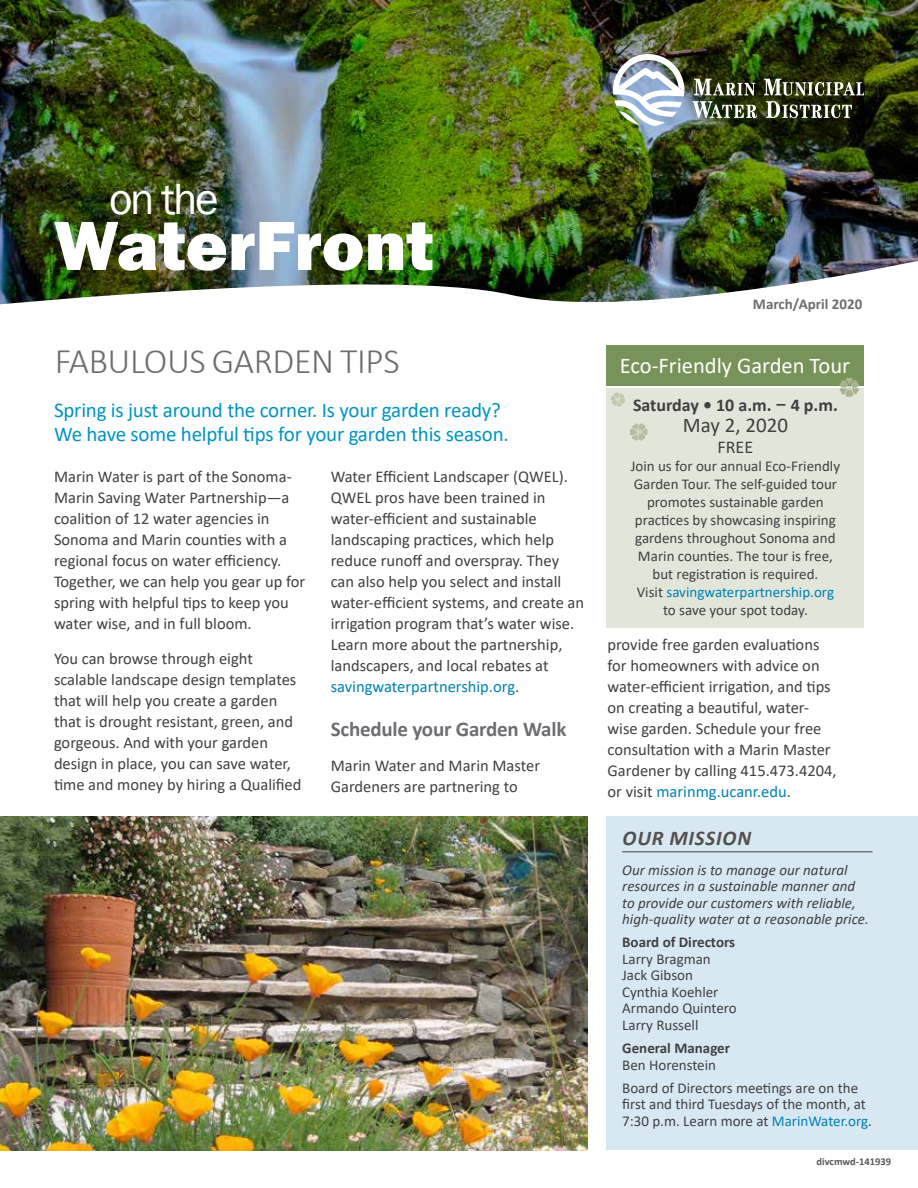
<style>
.page{position:relative;width:918px;height:1188px;background:#fff}
.page>*{position:absolute;margin:0;border:0;box-sizing:border-box;transform-origin:0 0}
.t1{font:800 72px "Franklin Gothic";color:#fff}
.t2{font:45px "Franklin Gothic";color:#fff}
.t3{font:300 36px "Calibri";letter-spacing:-.01em;color:#6d6e71}
.t4{font:22.5px "Calibri";color:#fff}
.t5{font:21px/24px "Calibri";letter-spacing:-.01em;color:#0095c0}
.t6{font:700 21px "Calibri";letter-spacing:-.01em;color:#6d6e71}
.t7{font:italic 700 21px "Calibri";letter-spacing:.04em;color:#53504f}
.t8{font:21px "Calibri";color:#414042}
.t9{font:700 18px "Calibri";color:#414042}
.t10{font:18px "Calibri";color:#414042}
.t11{font:16.5px/21px "Calibri";color:#414042}
.t12{font:15px/18px "Calibri";color:#414042}
.t13{font:italic 15px/16.5px "Calibri";color:#414042}
.t14{font:700 15px "Calibri";color:#414042}
.t15{font:700 15px "Calibri";color:#6d6e71}
.t16{font:700 10.5px "Calibri";color:#58595b}
.s1{color:#0081b0}
.s2{font-family:"Franklin Gothic";font-weight:500}
</style>
<div class="page">
<img style="left:0;top:0;width:918px;height:258px">
<svg style="left:693px;top:79px;width:64px;height:39px"></svg>
<svg style="left:764px;top:79px;width:100px;height:39px;background:#5a5e48"></svg>
<img style="left:613px;top:54px;width:72px;height:72px">
<img style="left:0;top:258px;width:918px;height:88px">
<img style="left:0;top:816px;width:587px;height:334px">
<div style="left:606px;top:816px;width:312px;height:334px;background:#d8e8f2"></div>
<div style="left:606px;top:388px;width:258px;height:239px;background:#e2e6da"></div>
<div style="left:606px;top:346px;width:258px;height:40px;background:#78935a"></div>
<hr style="left:622px;top:851px;width:251px;height:1px;background:#53504f">
<svg style="left:630px;top:423px;width:18px;height:18px"></svg>
<svg style="left:840px;top:378px;width:19px;height:19px"></svg>
<svg style="left:611px;top:392px;width:14px;height:15px"></svg>
<h2 class="t2" style="left:109px;top:171px;width:111px">on the</h2>
<h1 class="t1" style="left:54px;top:199px;width:381px">WaterFront</h1>
<h3 class="t3" style="left:55px;top:338px;width:347px">FABULOUS GARDEN TIPS</h3>
<p class="t5" style="left:54px;top:397px;width:456px">Spring is just around the corner. Is your garden ready?<br>We have some helpful tips for your garden this season.</p>
<p class="t11" style="left:54px;top:466px;width:253px">Marin Water is part of the Sonoma-Marin Saving Water Partnership—a coalition of 12 water agencies in Sonoma and Marin counties with a regional focus on water efficiency.<br>Together, we can help you gear up for spring with helpful tips to keep you water wise, and in full bloom.</p>
<p class="t11" style="left:54px;top:647px;width:249px">You can browse through eight scalable landscape design templates that will help you create a garden that is drought resistant, green, and gorgeous. And with your garden design in place, you can save water, time and money by hiring a Qualified</p>
<p class="t11" style="left:331px;top:466px;width:255px">Water Efficient Landscaper (QWEL).<br>QWEL pros have been trained in water-efficient and sustainable landscaping practices, which help reduce runoff and overspray. They can also help you select and install water-efficient systems, and create an irrigation program that’s water wise.<br>Learn more about the partnership, landscapers, and local rebates at <span class="s1">savingwaterpartnership.org</span>.</p>
<p class="t6" style="left:331px;top:715px;width:237px">Schedule your Garden Walk</p>
<p class="t11" style="left:331px;top:754px;width:211px">Marin Water and Marin Master<br>Gardeners are partnering to</p>
<p class="t15" style="left:753px;top:294px;width:111px">March/April 2020</p>
<h3 class="t4" style="left:620px;top:350px;width:232px">Eco-Friendly Garden Tour</h3>
<p class="t9" style="left:633px;top:392px;width:206px">Saturday • 10 a.m. <span class="s2">−</span> 4 p.m.</p>
<p class="t8" style="left:683px;top:411px;width:107px">May 2, 2020</p>
<p class="t10" style="left:718px;top:435px;width:37px">FREE</p>
<p class="t12" style="left:631px;top:457px;width:211px;text-align:center">Join us for our annual Eco-Friendly<br>Garden Tour. The self-guided tour promotes sustainable garden practices by showcasing inspiring gardens throughout Sonoma and<br>Marin counties. The tour is free, but registration is required.<br>Visit <span class="s1">savingwaterpartnership.org </span>to save your spot today.</p>
<p class="t11" style="left:608px;top:634px;width:231px">provide free garden evaluations for homeowners with advice on water-efficient irrigation, and tips on creating a beautiful, water&shy;wise garden. Schedule your free consultation with a Marin Master<br>Gardener by calling 415.473.4204, or visit <span class="s1">marinmg.ucanr.edu</span>.</p>
<p class="t7" style="left:623px;top:823px;width:130px">OUR MISSION</p>
<p class="t13" style="left:622px;top:861px;width:248px">Our mission is to manage our natural resources in a sustainable manner and to provide our customers with reliable, high-quality water at a reasonable price.</p>
<p class="t14" style="left:622px;top:932px;width:115px">Board of Directors</p>
<p class="t12" style="left:622px;top:950px;width:116px;line-height:16.5px">Larry Bragman<br>Jack Gibson<br>Cynthia Koehler<br>Armando Quintero<br>Larry Russell</p>
<p class="t14" style="left:622px;top:1037px;width:109px">General Manager</p>
<p class="t12" style="left:622px;top:1053px;width:237px;line-height:23.2px">Ben Horenstein<br>Board of Directors meetings are on the</p>
<p class="t12" style="left:622px;top:1096px;width:251px;line-height:16.5px">first and third Tuesdays of the month, at<br>7:30 p.m. Learn more at <span class="s1">MarinWater.org</span>.</p>
<p class="t16" style="left:817px;top:1154px;width:76px">divcmwd-141939</p>
</div>
